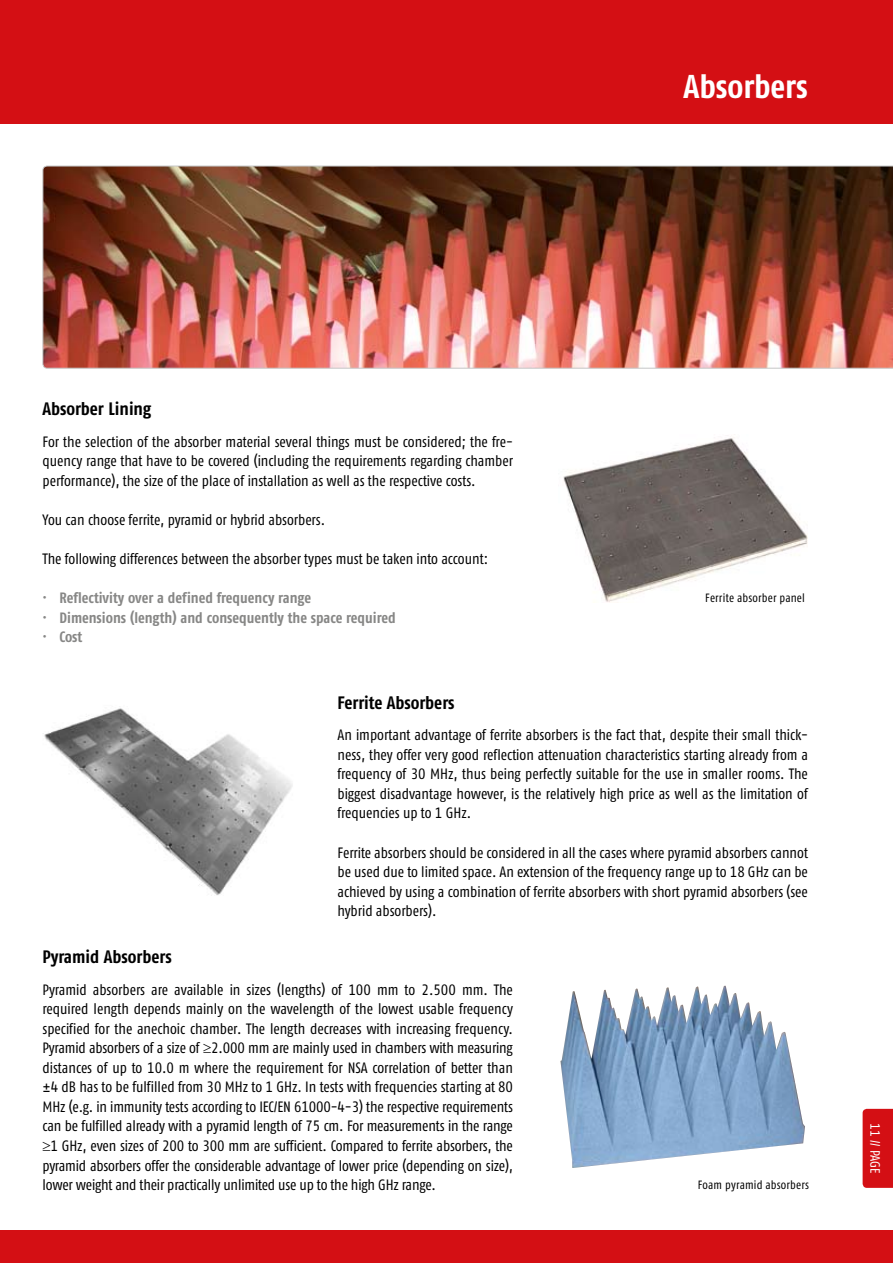
<style>
.page{position:relative;width:893px;height:1263px;background:#fff}
.page>*{position:absolute;margin:0;border:0;box-sizing:border-box;transform-origin:0 0}
.t1{font:700 33px "Fago Co";color:#fff}
.t2{font:700 18px "Fago Co Tf";color:#000}
.t3{font:15px/19.5px "Fago Co Tf";letter-spacing:-.005em;color:#000;text-align:justify}
.t4{font:700 15px/19.5px "Fago Co Tf";color:#878786}
.t5{font:13.5px "Fago Co Tf";color:#fff}
.t6{font:12px "Fago Co Tf";letter-spacing:.02em;color:#000}
</style>
<div class="page">
<div style="left:0;top:1230px;width:893px;height:33px;background:#d40f14"></div>
<div style="left:0;top:0;width:893px;height:123px;background:#d40f14"></div>
<img style="left:563px;top:437px;width:245px;height:165px">
<img style="left:44px;top:708px;width:249px;height:188px">
<img style="left:43px;top:166px;width:850px;height:203px">
<img style="left:560px;top:985px;width:245px;height:183px">
<div style="left:863px;top:1109px;width:30px;height:79px;background:#d40f14"></div>
<h1 class="t1" style="left:684px;top:67px;width:126px">Absorbers</h1>
<p class="t2" style="left:43px;top:398px;width:110px">Absorber Lining</p>
<p class="t3" style="left:43px;top:432px;width:472px">For the selection of the absorber material several things must be considered; the fre&shy;quency range that have to be covered (including the requirements regarding chamber performance), the size of the place of installation as well as the respective costs.</p>
<p class="t3" style="left:43px;top:510px;width:284px">You can choose ferrite, pyramid or hybrid absorbers.</p>
<p class="t3" style="left:43px;top:549px;width:447px">The following differences between the absorber types must be taken into account:</p>
<p class="t4" style="left:43px;top:588px;width:355px">· Reflectivity over a defined frequency range<br>· Dimensions (length) and consequently the space required · Cost</p>
<p class="t6" style="left:705px;top:591px;width:101px">Ferrite absorber panel</p>
<p class="t2" style="left:338px;top:692px;width:119px">Ferrite Absorbers</p>
<p class="t3" style="left:338px;top:725px;width:472px">An important advantage of ferrite absorbers is the fact that, despite their small thick&shy;ness, they offer very good reflection attenuation characteristics starting already from a frequency of 30 MHz, thus being perfectly suitable for the use in smaller rooms. The biggest disadvantage however, is the relatively high price as well as the limitation of frequencies up to 1 GHz.</p>
<p class="t3" style="left:338px;top:842px;width:472px">Ferrite absorbers should be considered in all the cases where pyramid absorbers cannot be used due to limited space. An extension of the frequency range up to 18 GHz can be achieved by using a combination of ferrite absorbers with short pyramid absorbers (see hybrid absorbers).</p>
<p class="t2" style="left:43px;top:946px;width:131px">Pyramid Absorbers</p>
<p class="t3" style="left:43px;top:979px;width:472px">Pyramid absorbers are available in sizes (lengths) of 100 mm to 2.500 mm. The required length depends mainly on the wavelength of the lowest usable frequency specified for the anechoic chamber. The length decreases with increasing frequency.<br>Pyramid absorbers of a size of ≥2.000 mm are mainly used in chambers with measuring distances of up to 10.0 m where the requirement for NSA correlation of better than ±4 dB has to be fulfilled from 30 MHz to 1 GHz. In tests with frequencies starting at 80<br>MHz (e.g. in immunity tests according to IEC/EN 61000-4-3) the respective requirements can be fulfilled already with a pyramid length of 75 cm. For measurements in the range ≥1 GHz, even sizes of 200 to 300 mm are sufficient. Compared to ferrite absorbers, the pyramid absorbers offer the considerable advantage of lower price (depending on size), lower weight and their practically unlimited use up to the high GHz range.</p>
<p class="t6" style="left:698px;top:1178px;width:113px">Foam pyramid absorbers</p>
<p class="t5" style="left:883px;top:1123px;width:52px;rotate:90deg">11 // PAGE</p>
</div>
